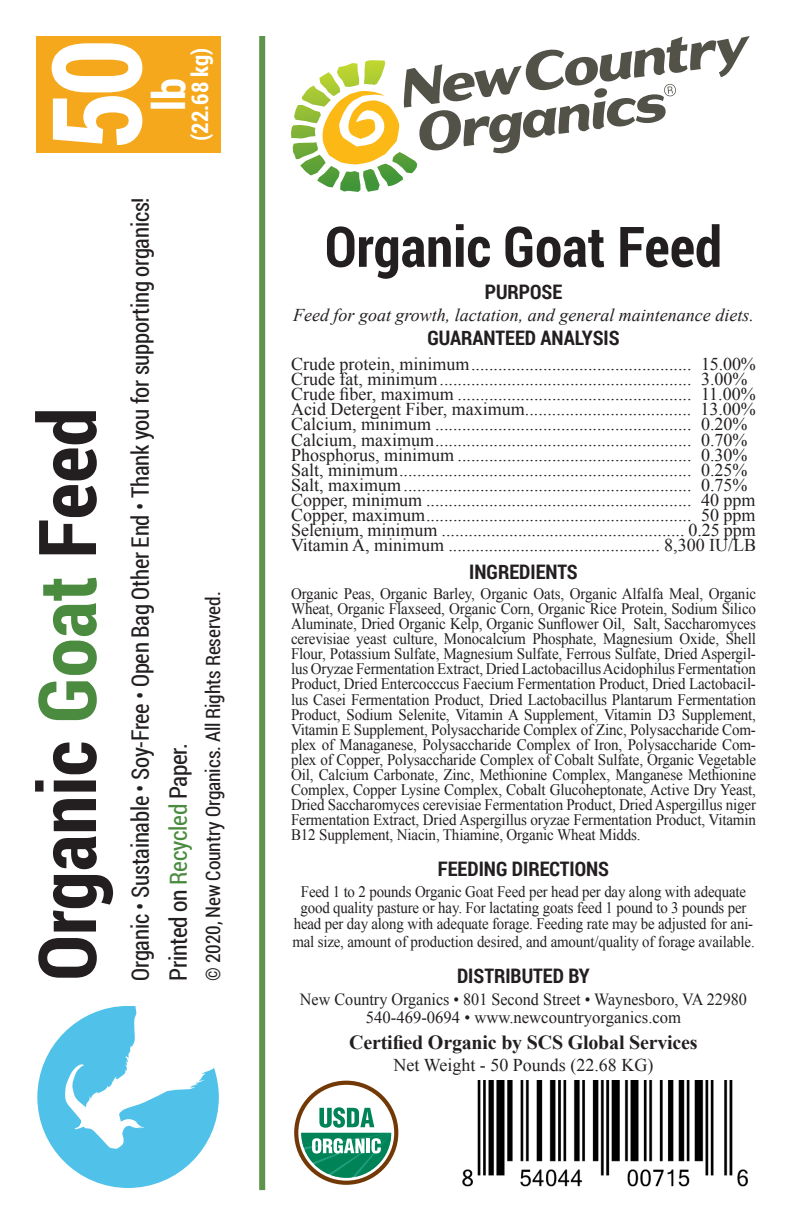
<style>
.page{position:relative;width:792px;height:1224px;background:#fff}
.page>*{position:absolute;margin:0;border:0;box-sizing:border-box;transform-origin:0 0}
.t1{font:700 124px "Roboto Condensed";color:#fff;scale:.95 1}
.Vertical_Header{font:700 80px "Roboto Condensed";color:#231f20}
.Label_-_Header{font:700 56px "Roboto Condensed";color:#231f20}
.t2{font:700 44.8px "Roboto Condensed";color:#fff}
.Vertical_Subhead{font:24px "Roboto Condensed";letter-spacing:-.01em;color:#231f20;scale:.95 1}
.Vertical_Subhead-2{font:24px "Roboto Condensed";letter-spacing:-.01em;color:#231f20}
.t3{font:700 23px "Roboto Condensed";color:#fff}
.Vertical_Subhead-3{font:20px "Roboto Condensed";letter-spacing:-.005em;color:#231f20}
.Label_-_Subhead{font:700 20px "Roboto Condensed";color:#231f20}
.Label_-_Certified_by{font:700 20px "Times New Roman";letter-spacing:-.01em;color:#231f20}
.Label_-_Header-2{font:700 20px "Roboto Condensed";color:#231f20}
.Label_-_Min_Max{font:18px "Times New Roman";color:#231f20}
.Label_-_Header-3{font:italic 18px "Times New Roman";color:#231f20}
.Net_Weight{font:18px "Times New Roman";color:#231f20}
.Label_-_Pro_Forma{font:17px "Times New Roman";color:#231f20;scale:.95 1}
.Label_-_Pro_Forma-2{font:17px "Times New Roman";color:#231f20}
.Label_-_Ingredients{font:16px/15px "Times New Roman";letter-spacing:-.01em;color:#231f20;text-align:justify;scale:.94 1}
.Label_-_Ingredients-2{font:16px/16px "Times New Roman";letter-spacing:-.01em;color:#231f20;text-align:center;scale:.93 1}
.s1{color:#4b8b3f}
</style>
<div class="page">
<div style="left:259px;top:36px;width:6px;height:1154px;background:#5e934b"></div>
<div style="left:294px;top:1081px;width:104px;height:104px;border:4px solid #723806;border-radius:50%"></div>
<svg style="left:301px;top:1107px;width:90px;height:71px"></svg>
<img style="left:462px;top:1080px;width:286px;height:107px">
<svg style="left:37px;top:1006px;width:182px;height:182px"></svg>
<svg style="left:291px;top:36px;width:459px;height:156px"></svg>
<div style="left:36px;top:36px;width:184px;height:117px;background:#f5a81c"></div>
<p class="t1" style="left:10px;top:150px;width:119px;rotate:-90deg">50</p>
<p class="t3" style="left:184px;top:141px;width:94px;rotate:-90deg">(22.68 kg)</p>
<p class="t2" style="left:138px;top:111px;width:34px;rotate:-90deg">lb</p>
<p class="Vertical_Header" style="left:11px;top:981px;width:575px;rotate:-90deg">Organic <span class="s1">Goat</span> Feed</p>
<p class="Vertical_Subhead" style="left:124px;top:981px;width:826px;rotate:-90deg">Organic • Sustainable • Soy-Free • Open Bag Other End • Thank you for supporting organics!</p>
<p class="Vertical_Subhead-2" style="left:162px;top:981px;width:239px;rotate:-90deg">Printed on <span class="s1">Recycled</span> Paper.</p>
<p class="Vertical_Subhead-3" style="left:199px;top:981px;width:391px;rotate:-90deg">© 2020, New Country Organics. All Rights Reserved.</p>
<p class="Label_-_Header" style="left:325px;top:207px;width:399px">Organic Goat Feed</p>
<p class="Label_-_Header-2" style="left:485px;top:278px;width:79px">PURPOSE</p>
<p class="Label_-_Header-3" style="left:293px;top:303px;width:462px">Feed for goat growth, lactation, and general maintenance diets.</p>
<p class="Label_-_Header-2" style="left:427px;top:324px;width:194px">GUARANTEED ANALYSIS</p>
<p class="Label_-_Min_Max" style="left:291px;top:352px;width:466px">Crude protein, minimum................................................. 15.00%</p>
<p class="Label_-_Min_Max" style="left:291px;top:367px;width:458px">Crude fat, minimum........................................................ 3.00%</p>
<p class="Label_-_Min_Max" style="left:291px;top:382px;width:466px">Crude fiber, maximum .................................................... 11.00%</p>
<p class="Label_-_Min_Max" style="left:291px;top:397px;width:466px">Acid Detergent Fiber, maximum..................................... 13.00%</p>
<p class="Label_-_Min_Max" style="left:291px;top:412px;width:458px">Calcium, minimum ......................................................... 0.20%</p>
<p class="Label_-_Min_Max" style="left:291px;top:427px;width:458px">Calcium, maximum......................................................... 0.70%</p>
<p class="Label_-_Min_Max" style="left:291px;top:442px;width:458px">Phosphorus, minimum .................................................... 0.30%</p>
<p class="Label_-_Min_Max" style="left:291px;top:458px;width:458px">Salt, minimum................................................................. 0.25%</p>
<p class="Label_-_Min_Max" style="left:291px;top:473px;width:458px">Salt, maximum................................................................ 0.75%</p>
<p class="Label_-_Min_Max" style="left:291px;top:488px;width:466px">Copper, minimum ........................................................... 40 ppm</p>
<p class="Label_-_Min_Max" style="left:291px;top:503px;width:466px">Copper, maximum........................................................... 50 ppm</p>
<p class="Label_-_Min_Max" style="left:291px;top:518px;width:466px">Selenium, minimum ...................................................... 0.25 ppm</p>
<p class="Label_-_Min_Max" style="left:291px;top:533px;width:467px">Vitamin A, minimum ............................................... 8,300 IU/LB</p>
<p class="Label_-_Subhead" style="left:469px;top:558px;width:110px">INGREDIENTS</p>
<p class="Label_-_Ingredients" style="left:291px;top:586px;width:496px">Organic Peas, Organic Barley, Organic Oats, Organic Alfalfa Meal, Organic Wheat, Organic Flaxseed, Organic Corn, Organic Rice Protein, Sodium Silico Aluminate, Dried Organic Kelp, Organic Sunflower Oil, Salt, Saccharomyces cerevisiae yeast culture, Monocalcium Phosphate, Magnesium Oxide, Shell Flour, Potassium Sulfate, Magnesium Sulfate, Ferrous Sulfate, Dried Aspergil&shy;lus Oryzae Fermentation Extract, Dried Lactobacillus Acidophilus Fermentation Product, Dried Entercocccus Faecium Fermentation Product, Dried Lactobacil&shy;lus Casei Fermentation Product, Dried Lactobacillus Plantarum Fermentation Product, Sodium Selenite, Vitamin A Supplement, Vitamin D3 Supplement, Vitamin E Supplement, Polysaccharide Complex of Zinc, Polysaccharide Com&shy;plex of Managanese, Polysaccharide Complex of Iron, Polysaccharide Com&shy;plex of Copper, Polysaccharide Complex of Cobalt Sulfate, Organic Vegetable Oil, Calcium Carbonate, Zinc, Methionine Complex, Manganese Methionine Complex, Copper Lysine Complex, Cobalt Glucoheptonate, Active Dry Yeast, Dried Saccharomyces cerevisiae Fermentation Product, Dried Aspergillus niger Fermentation Extract, Dried Aspergillus oryzae Fermentation Product, Vitamin B12 Supplement, Niacin, Thiamine, Organic Wheat Midds.</p>
<p class="Label_-_Subhead" style="left:438px;top:855px;width:173px">FEEDING DIRECTIONS</p>
<p class="Label_-_Ingredients-2" style="left:294px;top:883px;width:496px">Feed 1 to 2 pounds Organic Goat Feed per head per day along with adequate good quality pasture or hay. For lactating goats feed 1 pound to 3 pounds per head per day along with adequate forage. Feeding rate may be adjusted for ani-</p>
<p class="Label_-_Ingredients-2" style="left:292px;top:933px;width:499px">mal size, amount of production desired, and amount/quality of forage available.</p>
<p class="Label_-_Subhead" style="left:457px;top:962px;width:134px">DISTRIBUTED BY</p>
<p class="Label_-_Pro_Forma" style="left:300px;top:988px;width:472px">New Country Organics • 801 Second Street • Waynesboro, VA 22980</p>
<p class="Label_-_Pro_Forma-2" style="left:366px;top:1006px;width:317px">540-469-0694 • www.newcountryorganics.com</p>
<p class="Label_-_Certified_by" style="left:349px;top:1028px;width:350px">Certified Organic by SCS Global Services</p>
<p class="Net_Weight" style="left:394px;top:1052px;width:261px">Net Weight - 50 Pounds (22.68 KG)</p>
</div>
